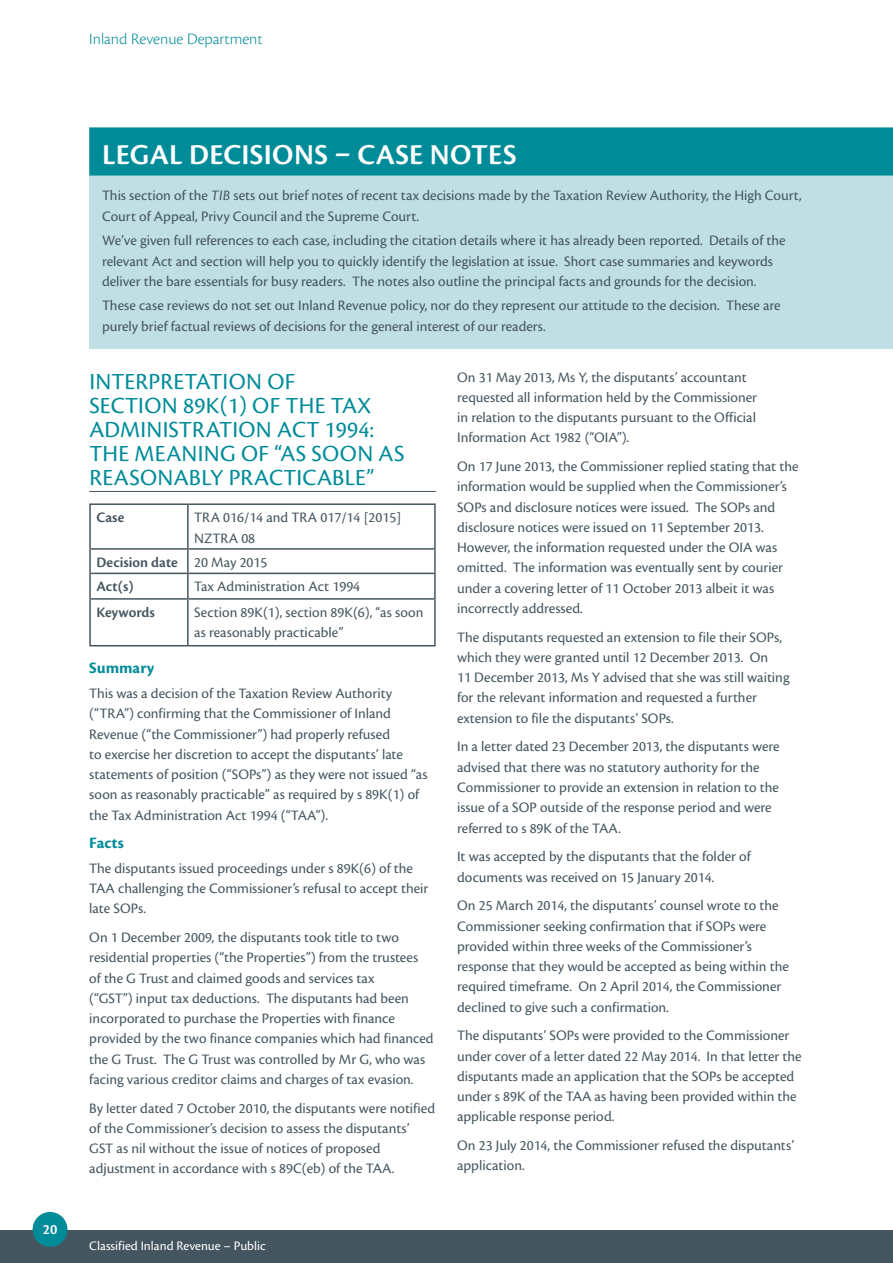
<style>
.page{position:relative;width:893px;height:1263px;background:#fff}
.page>*{position:absolute;margin:0;border:0;box-sizing:border-box;transform-origin:0 0}
.t1{font:600 30px "Cronos Pro";letter-spacing:.015em;color:#fff}
.t2{font:24px/24px "Cronos Pro";letter-spacing:.01em;color:#008b98}
.t3{font:300 16.5px "Cronos Pro";color:#008b98}
.t4{font:700 16.5px "Cronos Pro";color:#008b98}
.t5{font:15px/20.2px "Cronos Pro";color:#45555f}
.t6{font:600 15px/24.5px "Cronos Pro";color:#45555f}
.t7{font:600 15px "Cronos Pro";color:#fff}
.t8{font:13.5px "Cronos Pro";color:#fff}
.s1{font-style:italic}
.s2{font-weight:400}
</style>
<div class="page">
<div style="left:0;top:1230px;width:893px;height:33px;background:#45555f"></div>
<div style="left:33px;top:1212px;width:34px;height:35px;background:#008b98;border-radius:50%"></div>
<div style="left:89px;top:128px;width:804px;height:221px;background:#c0dfe4"></div>
<div style="left:89px;top:128px;width:804px;height:48px;background:#008b98"></div>
<hr style="left:89px;top:491px;width:347px;height:1px;background:#45555f">
<hr style="left:89px;top:503px;width:99px;height:2px;background:#45555f">
<hr style="left:89px;top:505px;width:2px;height:43px;background:#45555f">
<hr style="left:188px;top:503px;width:248px;height:2px;background:#45555f">
<hr style="left:187px;top:505px;width:2px;height:43px;background:#45555f">
<hr style="left:434px;top:505px;width:2px;height:43px;background:#45555f">
<hr style="left:89px;top:548px;width:99px;height:2px;background:#45555f">
<hr style="left:89px;top:550px;width:2px;height:23px;background:#45555f">
<hr style="left:188px;top:548px;width:248px;height:2px;background:#45555f">
<hr style="left:187px;top:550px;width:2px;height:23px;background:#45555f">
<hr style="left:434px;top:550px;width:2px;height:23px;background:#45555f">
<hr style="left:89px;top:573px;width:99px;height:1px;background:#45555f">
<hr style="left:89px;top:574px;width:2px;height:24px;background:#45555f">
<hr style="left:188px;top:573px;width:248px;height:1px;background:#45555f">
<hr style="left:187px;top:574px;width:2px;height:24px;background:#45555f">
<hr style="left:434px;top:574px;width:2px;height:24px;background:#45555f">
<hr style="left:89px;top:598px;width:99px;height:2px;background:#45555f">
<hr style="left:89px;top:600px;width:2px;height:45px;background:#45555f">
<hr style="left:188px;top:598px;width:248px;height:2px;background:#45555f">
<hr style="left:187px;top:600px;width:2px;height:45px;background:#45555f">
<hr style="left:434px;top:600px;width:2px;height:45px;background:#45555f">
<hr style="left:89px;top:645px;width:99px;height:1px;background:#45555f">
<hr style="left:188px;top:645px;width:248px;height:1px;background:#45555f">
<p class="t3" style="left:89px;top:30px;width:175px">Inland Revenue Department</p>
<p class="t7" style="left:43px;top:1220px;width:16px">20</p>
<h1 class="t1" style="left:102px;top:137px;width:416px">LEGAL DECISIONS – CASE NOTES</h1>
<p class="t5" style="left:102px;top:186px;width:701px">This section of the <span class="s1">TIB</span> sets out brief notes of recent tax decisions made by the Taxation Review Authority, the High Court,<br>Court of Appeal, Privy Council and the Supreme Court.</p>
<p class="t5" style="left:102px;top:230px;width:685px">We’ve given full references to each case, including the citation details where it has already been reported. Details of the relevant Act and section will help you to quickly identify the legislation at issue. Short case summaries and keywords deliver the bare essentials for busy readers. The notes also outline the principal facts and grounds for the decision.</p>
<p class="t5" style="left:102px;top:295px;width:680px">These case reviews do not set out Inland Revenue policy, nor do they represent our attitude to the decision. These are purely brief factual reviews of decisions for the general interest of our readers.</p>
<h2 class="t2" style="left:89px;top:369px;width:316px">INTERPRETATION OF<br>SECTION 89K(1) OF THE TAX<br>ADMINISTRATION ACT 1994:<br>THE MEANING OF “AS SOON AS<br>REASONABLY PRACTICABLE”</h2>
<p class="t6" style="left:96px;top:506px;width:30px">Case</p>
<p class="t5" style="left:194px;top:507px;width:208px">TRA 016/14 and TRA 017/14 [2015]<br>NZTRA 08</p>
<p class="t6" style="left:96px;top:550px;width:173px">Decision date <span class="s2">20 May 2015<br></span>Act(s)</p>
<p class="t5" style="left:457px;top:367px;width:301px">On 31 May 2013, Ms Y, the disputants’ accountant requested all information held by the Commissioner in relation to the disputants pursuant to the Official Information Act 1982 (“OIA”).</p>
<p class="t5" style="left:457px;top:456px;width:343px">On 17 June 2013, the Commissioner replied stating that the information would be supplied when the Commissioner’s SOPs and disclosure notices were issued. The SOPs and disclosure notices were issued on 11 September 2013.<br>However, the information requested under the OIA was omitted. The information was eventually sent by courier under a covering letter of 11 October 2013 albeit it was incorrectly addressed.</p>
<p class="t5" style="left:457px;top:627px;width:334px">The disputants requested an extension to file their SOPs, which they were granted until 12 December 2013. On<br>11 December 2013, Ms Y advised that she was still waiting for the relevant information and requested a further extension to file the disputants’ SOPs.</p>
<p class="t5" style="left:457px;top:737px;width:324px">In a letter dated 23 December 2013, the disputants were advised that there was no statutory authority for the Commissioner to provide an extension in relation to the issue of a SOP outside of the response period and were referred to s 89K of the TAA.</p>
<p class="t5" style="left:457px;top:846px;width:295px">It was accepted by the disputants that the folder of documents was received on 15 January 2014.</p>
<p class="t5" style="left:457px;top:895px;width:333px">On 25 March 2014, the disputants’ counsel wrote to the Commissioner seeking confirmation that if SOPs were provided within three weeks of the Commissioner’s response that they would be accepted as being within the required timeframe. On 2 April 2014, the Commissioner declined to give such a confirmation.</p>
<p class="t5" style="left:457px;top:1025px;width:346px">The disputants’ SOPs were provided to the Commissioner under cover of a letter dated 22 May 2014. In that letter the disputants made an application that the SOPs be accepted under s 89K of the TAA as having been provided within the applicable response period.</p>
<p class="t5" style="left:457px;top:1135px;width:339px">On 23 July 2014, the Commissioner refused the disputants’ application.</p>
<p class="t5" style="left:194px;top:577px;width:167px">Tax Administration Act 1994</p>
<p class="t6" style="left:96px;top:600px;width:60px">Keywords</p>
<p class="t5" style="left:194px;top:602px;width:231px">Section 89K(1), section 89K(6), “as soon as reasonably practicable”</p>
<p class="t4" style="left:89px;top:659px;width:67px">Summary</p>
<p class="t5" style="left:89px;top:683px;width:340px">This was a decision of the Taxation Review Authority (“TRA”) confirming that the Commissioner of Inland Revenue (“the Commissioner”) had properly refused<br>to exercise her discretion to accept the disputants’ late statements of position (“SOPs”) as they were not issued “as soon as reasonably practicable” as required by s 89K(1) of the Tax Administration Act 1994 (“TAA”).</p>
<p class="t4" style="left:89px;top:834px;width:36px">Facts</p>
<p class="t5" style="left:89px;top:858px;width:341px">The disputants issued proceedings under s 89K(6) of the<br>TAA challenging the Commissioner’s refusal to accept their late SOPs.</p>
<p class="t5" style="left:89px;top:927px;width:346px">On 1 December 2009, the disputants took title to two residential properties (“the Properties”) from the trustees<br>of the G Trust and claimed goods and services tax<br>(“GST”) input tax deductions. The disputants had been incorporated to purchase the Properties with finance provided by the two finance companies which had financed the G Trust. The G Trust was controlled by Mr G, who was facing various creditor claims and charges of tax evasion.</p>
<p class="t5" style="left:89px;top:1098px;width:347px">By letter dated 7 October 2010, the disputants were notified of the Commissioner’s decision to assess the disputants’ GST as nil without the issue of notices of proposed adjustment in accordance with s 89C(eb) of the TAA.</p>
<p class="t8" style="left:89px;top:1238px;width:178px">Classified Inland Revenue – Public</p>
</div>
